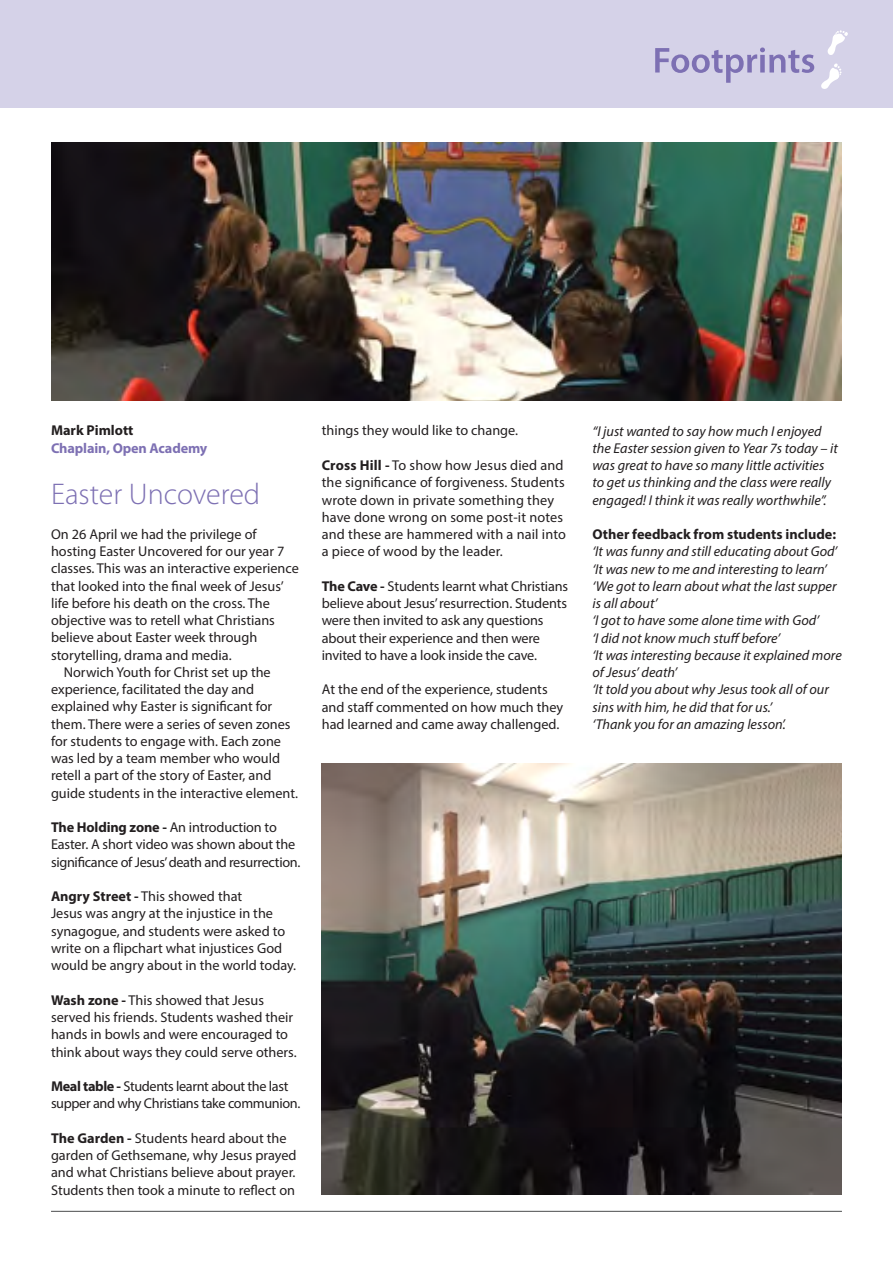
<style>
.page{position:relative;width:893px;height:1263px;background:#fff}
.page>*{position:absolute;margin:0;border:0;box-sizing:border-box;transform-origin:0 0}
.t1{font:300 30px "Myriad Pro";color:#7d70b3}
.t2{font:14.25px/17.2px "Myriad Pro";color:#231f20}
.t3{font:italic 14.25px/17.2px "Myriad Pro";color:#231f20}
.t4{font:14.25px/17.2px "Myriad Pro";letter-spacing:-.025em;color:#231f20}
.t5{font:700 14.25px "Myriad Pro";color:#231f20}
.t6{font:700 14.25px "Myriad Pro";letter-spacing:-.01em;color:#7d70b3}
.s1{font-weight:700}
</style>
<div class="page">
<div style="left:0;top:0;width:893px;height:107px;background:#d5d2e8"></div>
<svg style="left:655px;top:47px;width:159px;height:36px"></svg>
<svg style="left:821px;top:63px;width:20px;height:26px"></svg>
<svg style="left:827px;top:30px;width:21px;height:25px"></svg>
<hr style="left:51px;top:1211px;width:791px;height:1px;background:#4b4c4d">
<img style="left:322px;top:763px;width:520px;height:431px">
<img style="left:51px;top:142px;width:791px;height:259px">
<p class="t5" style="left:51px;top:421px;width:84px">Mark Pimlott</p>
<p class="t6" style="left:51px;top:438px;width:158px">Chaplain, Open Academy</p>
<p class="t1" style="left:51px;top:476px;width:211px">Easter Uncovered</p>
<p class="t2" style="left:51px;top:525px;width:249px">On 26 April we had the privilege of hosting Easter Uncovered for our year 7 classes. This was an interactive experience that looked into the final week of Jesus’ life before his death on the cross. The objective was to retell what Christians believe about Easter week through storytelling, drama and media.</p>
<p class="t2" style="left:51px;top:663px;width:249px;text-indent:13px">Norwich Youth for Christ set up the experience, facilitated the day and explained why Easter is significant for them. There were a series of seven zones for students to engage with. Each zone was led by a team member who would retell a part of the story of Easter, and guide students in the interactive element.</p>
<p class="t2" style="left:51px;top:818px;width:251px"><span class="s1">The Holding zone -</span> An introduction to<br>Easter. A short video was shown about the significance of Jesus’ death and resurrection.</p>
<p class="t2" style="left:51px;top:887px;width:247px"><span class="s1">Angry Street -</span> This showed that<br>Jesus was angry at the injustice in the synagogue, and students were asked to write on a flipchart what injustices God would be angry about in the world today.</p>
<p class="t2" style="left:51px;top:991px;width:247px"><span class="s1">Wash zone -</span> This showed that Jesus served his friends. Students washed their hands in bowls and were encouraged to think about ways they could serve others.</p>
<p class="t4" style="left:51px;top:1077px;width:251px"><span class="s1">Meal table -</span> Students learnt about the last supper and why Christians take communion.</p>
<p class="t2" style="left:51px;top:1129px;width:247px"><span class="s1">The Garden -</span> Students heard about the garden of Gethsemane, why Jesus prayed and what Christians believe about prayer.<br>Students then took a minute to reflect on</p>
<p class="t2" style="left:322px;top:422px;width:198px">things they would like to change.</p>
<p class="t2" style="left:322px;top:456px;width:246px"><span class="s1">Cross Hill -</span> To show how Jesus died and the significance of forgiveness. Students wrote down in private something they have done wrong on some post-it notes and these are hammered with a nail into a piece of wood by the leader.</p>
<p class="t2" style="left:322px;top:577px;width:248px"><span class="s1">The Cave -</span> Students learnt what Christians believe about Jesus’ resurrection. Students were then invited to ask any questions about their experience and then were invited to have a look inside the cave.</p>
<p class="t2" style="left:322px;top:681px;width:243px">At the end of the experience, students and staff commented on how much they had learned and came away challenged.</p>
<p class="t3" style="left:592px;top:422px;width:247px">“I just wanted to say how much I enjoyed the Easter session given to Year 7s today – it was great to have so many little activities to get us thinking and the class were really engaged! I think it was really worthwhile”.</p>
<p class="t5" style="left:592px;top:525px;width:245px">Other feedback from students include:</p>
<p class="t3" style="left:592px;top:543px;width:246px">‘It was funny and still educating about God’</p>
<p class="t3" style="left:592px;top:560px;width:236px">‘It was new to me and interesting to learn’</p>
<p class="t3" style="left:592px;top:577px;width:246px">‘We got to learn about what the last supper is all about’</p>
<p class="t3" style="left:592px;top:612px;width:228px">‘I got to have some alone time with God’</p>
<p class="t3" style="left:592px;top:629px;width:189px">‘I did not know much stuff before’</p>
<p class="t3" style="left:592px;top:646px;width:251px">‘It was interesting because it explained more of Jesus’ death’</p>
<p class="t3" style="left:592px;top:681px;width:238px">‘It told you about why Jesus took all of our sins with him, he did that for us.’</p>
<p class="t3" style="left:592px;top:715px;width:195px">‘Thank you for an amazing lesson’.</p>
</div>
